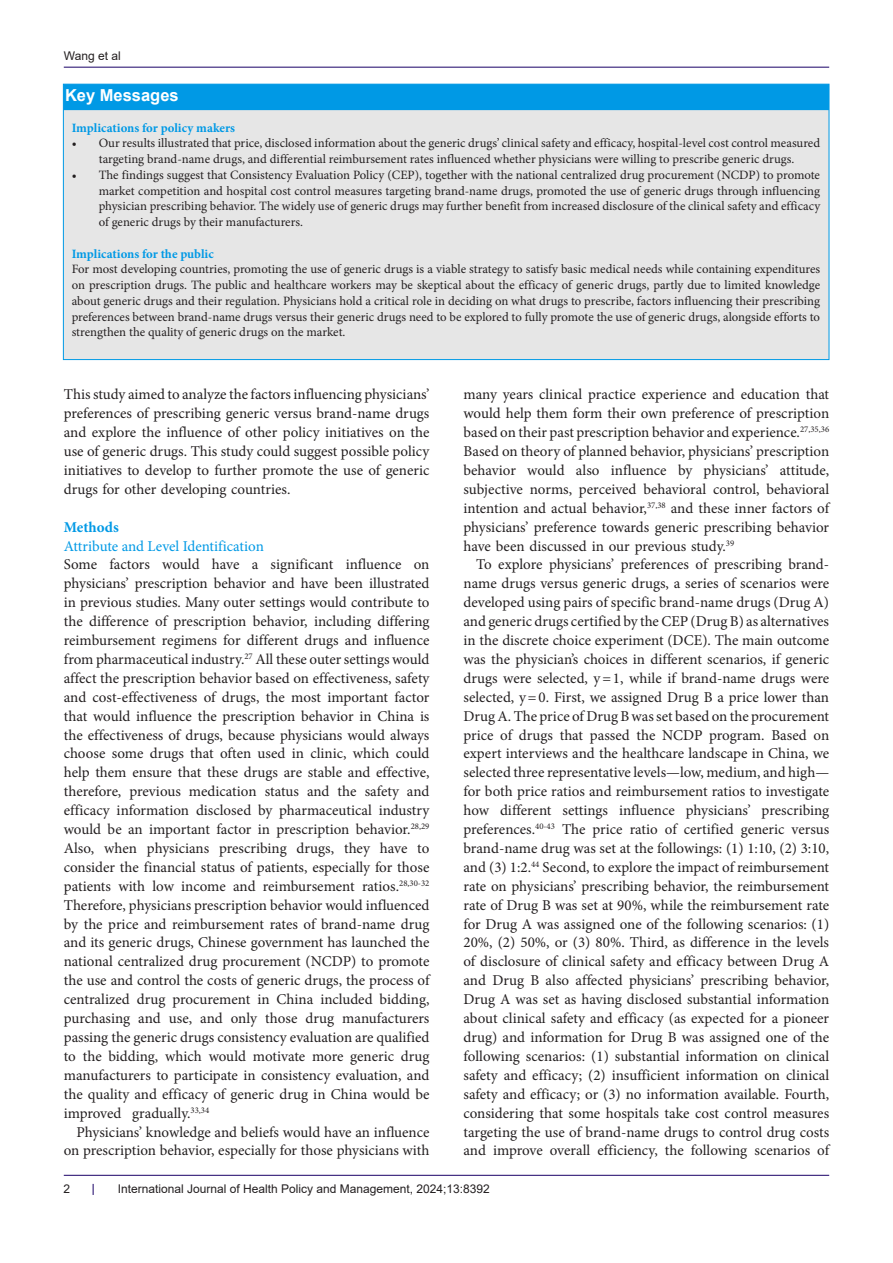
<style>
.page{position:relative;width:893px;height:1263px;background:#fff}
.page>*{position:absolute;margin:0;border:0;box-sizing:border-box;transform-origin:0 0}
.t1{font:700 16.5px "Arial";color:#fff}
.t2{font:15px/18.9px "Minion Pro";color:#231f20;text-align:justify}
.heading_2{font:15px "Minion Pro";letter-spacing:-.005em;color:#0099e5}
.t3{font:700 15px "Minion Pro";color:#0099e5}
.t4{font:12.75px/15.8px "Minion Pro";color:#231f20;text-align:justify}
.t5{font:700 12.75px "Minion Pro";color:#0099e5}
.t6{font:12px "Arial";color:#231f20}
</style>
<div class="page">
<hr style="left:64px;top:67px;width:765px;height:1px;background:#190066">
<hr style="left:64px;top:1175px;width:765px;height:1px;background:#190066">
<div style="left:63px;top:84px;width:766px;height:276px;background:#e6e6e6;border:1px solid #0099e5"></div>
<div style="left:63px;top:84px;width:766px;height:26px;background:#0099e5;border:2px solid #0099e5"></div>
<p class="t6" style="left:64px;top:48px;width:58px">Wang et al</p>
<p class="t1" style="left:65px;top:83px;width:115px">Key Messages</p>
<p class="t5" style="left:72px;top:118px;width:165px">Implications for policy makers</p>
<p class="t4" style="left:72px;top:135px;width:750px;text-align:center">• Our results illustrated that price, disclosed information about the generic drugs’ clinical safety and efficacy, hospital-level cost control measured targeting brand-name drugs, and differential reimbursement rates influenced whether physicians were willing to prescribe generic drugs.</p>
<p class="t4" style="left:99px;top:167px;width:723px;text-indent:-27px">• The findings suggest that Consistency Evaluation Policy (CEP), together with the national centralized drug procurement (NCDP) to promote market competition and hospital cost control measures targeting brand-name drugs, promoted the use of generic drugs through influencing physician prescribing behavior. The widely use of generic drugs may further benefit from increased disclosure of the clinical safety and efficacy of generic drugs by their manufacturers.</p>
<p class="t5" style="left:72px;top:244px;width:144px">Implications for the public</p>
<p class="t4" style="left:72px;top:261px;width:750px">For most developing countries, promoting the use of generic drugs is a viable strategy to satisfy basic medical needs while containing expenditures on prescription drugs. The public and healthcare workers may be skeptical about the efficacy of generic drugs, partly due to limited knowledge about generic drugs and their regulation. Physicians hold a critical role in deciding on what drugs to prescribe, factors influencing their prescribing preferences between brand-name drugs versus their generic drugs need to be explored to fully promote the use of generic drugs, alongside efforts to strengthen the quality of generic drugs on the market.</p>
<p class="t2" style="left:64px;top:385px;width:367px">This study aimed to analyze the factors influencing physicians’ preferences of prescribing generic versus brand-name drugs and explore the influence of other policy initiatives on the use of generic drugs. This study could suggest possible policy initiatives to develop to further promote the use of generic drugs for other developing countries.</p>
<p class="t3" style="left:64px;top:516px;width:56px">Methods</p>
<p class="heading_2" style="left:64px;top:536px;width:202px">Attribute and Level Identification</p>
<p class="t2" style="left:64px;top:555px;width:367px">Some factors would have a significant influence on physicians’ prescription behavior and have been illustrated in previous studies. Many outer settings would contribute to the difference of prescription behavior, including differing reimbursement regimens for different drugs and influence from pharmaceutical industry.<sup>27</sup> All these outer settings would affect the prescription behavior based on effectiveness, safety and cost-effectiveness of drugs, the most important factor that would influence the prescription behavior in China is the effectiveness of drugs, because physicians would always choose some drugs that often used in clinic, which could help them ensure that these drugs are stable and effective, therefore, previous medication status and the safety and efficacy information disclosed by pharmaceutical industry would be an important factor in prescription behavior.<sup>28,29<br></sup>Also, when physicians prescribing drugs, they have to consider the financial status of patients, especially for those patients with low income and reimbursement ratios.<sup>28,30-32<br></sup>Therefore, physicians prescription behavior would influenced by the price and reimbursement rates of brand-name drug and its generic drugs, Chinese government has launched the national centralized drug procurement (NCDP) to promote the use and control the costs of generic drugs, the process of centralized drug procurement in China included bidding, purchasing and use, and only those drug manufacturers passing the generic drugs consistency evaluation are qualified to the bidding, which would motivate more generic drug manufacturers to participate in consistency evaluation, and the quality and efficacy of generic drug in China would be improved gradually.<sup>33,34</sup></p>
<p class="t2" style="left:64px;top:1122px;width:367px;text-align:right">Physicians’ knowledge and beliefs would have an influence on prescription behavior, especially for those physicians with</p>
<p class="t2" style="left:463px;top:385px;width:367px">many years clinical practice experience and education that would help them form their own preference of prescription based on their past prescription behavior and experience.<sup>27,35,36<br></sup>Based on theory of planned behavior, physicians’ prescription behavior would also influence by physicians’ attitude, subjective norms, perceived behavioral control, behavioral intention and actual behavior,<sup>37,38</sup> and these inner factors of physicians’ preference towards generic prescribing behavior have been discussed in our previous study.<sup>39</sup></p>
<p class="t2" style="left:463px;top:555px;width:367px;text-indent:13px">To explore physicians’ preferences of prescribing brand&shy;name drugs versus generic drugs, a series of scenarios were developed using pairs of specific brand-name drugs (Drug A) and generic drugs certified by the CEP (Drug B) as alternatives in the discrete choice experiment (DCE). The main outcome was the physician’s choices in different scenarios, if generic drugs were selected, y=1, while if brand-name drugs were selected, y=0. First, we assigned Drug B a price lower than Drug A. The price of Drug B was set based on the procurement price of drugs that passed the NCDP program. Based on expert interviews and the healthcare landscape in China, we selected three representative levels—low, medium, and high— for both price ratios and reimbursement ratios to investigate how different settings influence physicians’ prescribing preferences.<sup>40-43</sup> The price ratio of certified generic versus brand-name drug was set at the followings: (1) 1:10, (2) 3:10, and (3) 1:2.<sup>44</sup> Second, to explore the impact of reimbursement rate on physicians’ prescribing behavior, the reimbursement rate of Drug B was set at 90%, while the reimbursement rate for Drug A was assigned one of the following scenarios: (1)<br>20%, (2) 50%, or (3) 80%. Third, as difference in the levels of disclosure of clinical safety and efficacy between Drug A and Drug B also affected physicians’ prescribing behavior, Drug A was set as having disclosed substantial information about clinical safety and efficacy (as expected for a pioneer drug) and information for Drug B was assigned one of the following scenarios: (1) substantial information on clinical safety and efficacy; (2) insufficient information on clinical safety and efficacy; or (3) no information available. Fourth, considering that some hospitals take cost control measures targeting the use of brand-name drugs to control drug costs and improve overall efficiency, the following scenarios of</p>
<p class="t6" style="left:64px;top:1180px;width:8px">2</p>
<p class="t6" style="left:118px;top:1180px;width:374px">International Journal of Health Policy and Management, 2024;13:8392</p>
</div>
